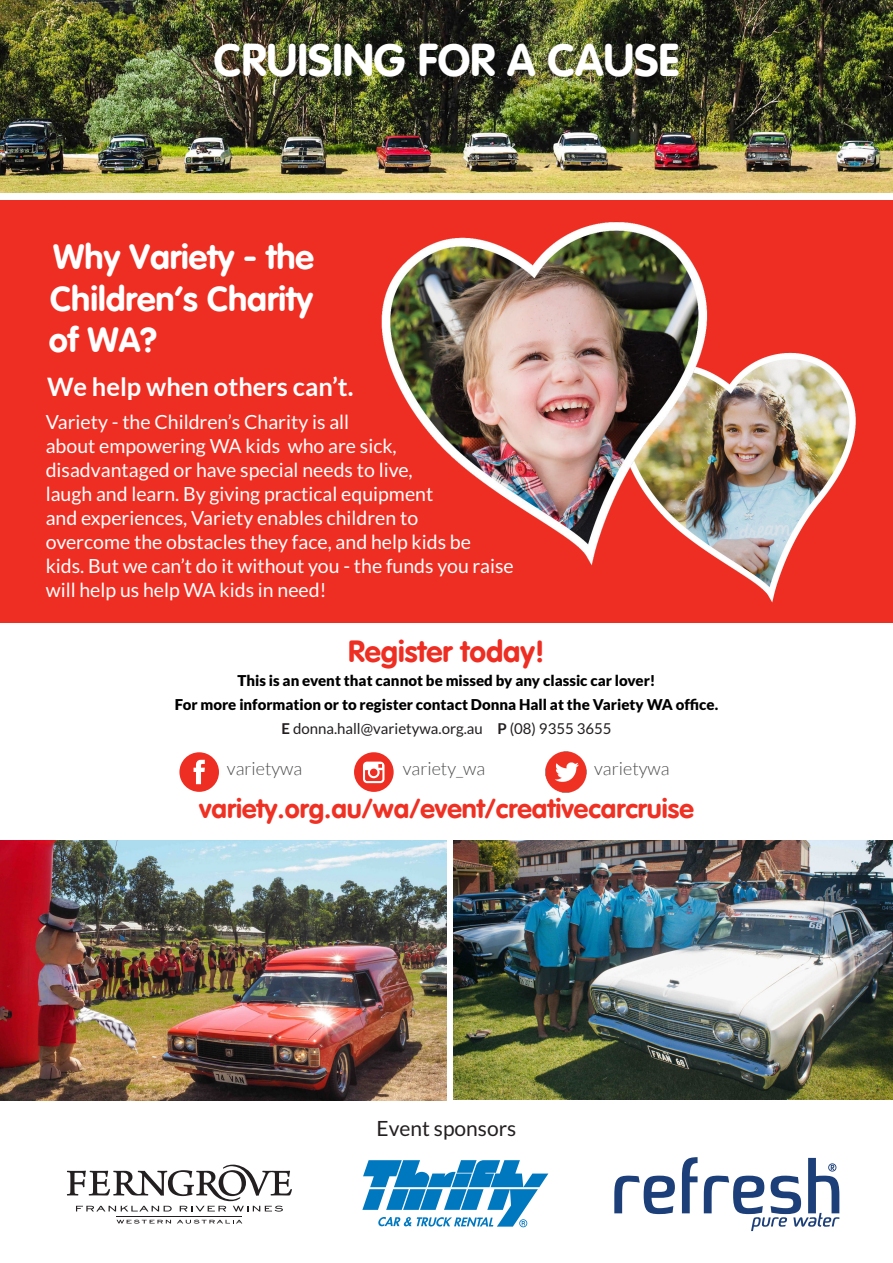
<style>
.page{position:relative;width:893px;height:1263px;background:#fff}
.page>*{position:absolute;margin:0;border:0;box-sizing:border-box;transform-origin:0 0}
.t1{font:45px "VAG Rounded Bold";color:#fff}
.t2{font:34.5px "VAG Rounded Bold";color:#fff}
.t3{font:30px "VAG Rounded Bold";color:#ee2e22}
.t4{font:27px "VAG Rounded Bold";color:#ef3124}
.t5{font:700 25.5px "Lato";color:#fff}
.t6{font:21px "Lato";color:#231f20}
.t7{font:19.5px/24px "Lato";color:#fff}
.t8{font:300 18px "Lato";color:#4b4c4d}
.t9{font:900 15px "Lato";color:#000}
.t10{font:15px "Lato";color:#231f20}
.s1{font-weight:700}
</style>
<div class="page">
<img style="left:0;top:840px;width:447px;height:260px">
<div style="left:0;top:201px;width:893px;height:422px;background:#ee2e22"></div>
<img style="left:453px;top:840px;width:440px;height:260px">
<img style="left:0;top:0;width:893px;height:192px">
<img style="left:723px;top:352px;width:133px;height:250px">
<img style="left:381px;top:221px;width:342px;height:345px">
<svg style="left:354px;top:752px;width:40px;height:40px"></svg>
<svg style="left:179px;top:752px;width:40px;height:40px"></svg>
<img style="left:545px;top:751px;width:42px;height:42px">
<svg style="left:362px;top:1160px;width:186px;height:67px"></svg>
<svg style="left:614px;top:1176px;width:61px;height:38px"></svg>
<svg style="left:682px;top:1157px;width:15px;height:56px"></svg>
<svg style="left:704px;top:1158px;width:135px;height:73px"></svg>
<svg style="left:67px;top:1164px;width:225px;height:47px"></svg>
<svg style="left:177px;top:1220px;width:65px;height:3px"></svg>
<svg style="left:117px;top:1220px;width:54px;height:3px"></svg>
<hr style="left:117px;top:1216px;width:125px;height:1px;background:#231f20">
<p class="t1" style="left:214px;top:34px;width:467px">CRUISING FOR A CAUSE</p>
<p class="t2" style="left:53px;top:237px;width:262px">Why Variety - the</p>
<p class="t2" style="left:50px;top:278px;width:264px">Children’s Charity</p>
<p class="t2" style="left:49px;top:319px;width:110px">of WA?</p>
<p class="t5" style="left:47px;top:372px;width:308px">We help when others can’t.</p>
<p class="t7" style="left:46px;top:409px;width:469px">Variety - the Children’s Charity is all<br>about empowering WA kids who are sick, disadvantaged or have special needs to live,<br>laugh and learn. By giving practical equipment<br>and experiences, Variety enables children to<br>overcome the obstacles they face, and help kids be kids. But we can’t do it without you - the funds you raise will help us help WA kids in need!</p>
<p class="t3" style="left:348px;top:634px;width:198px">Register today!</p>
<p class="t9" style="left:237px;top:672px;width:420px">This is an event that cannot be missed by any classic car lover!</p>
<p class="t9" style="left:175px;top:696px;width:545px">For more information or to register contact Donna Hall at the Variety WA office.</p>
<p class="t10" style="left:282px;top:721px;width:331px"><span class="s1">E</span> donna.hall@varietywa.org.au <span class="s1">P</span> (08) 9355 3655</p>
<p class="t8" style="left:227px;top:759px;width:77px">varietywa</p>
<p class="t8" style="left:403px;top:759px;width:84px">variety_wa</p>
<p class="t8" style="left:594px;top:759px;width:77px">varietywa</p>
<p class="t4" style="left:199px;top:793px;width:496px">variety.org.au/wa/event/creativecarcruise</p>
<p class="t6" style="left:377px;top:1116px;width:141px">Event sponsors</p>
</div>
